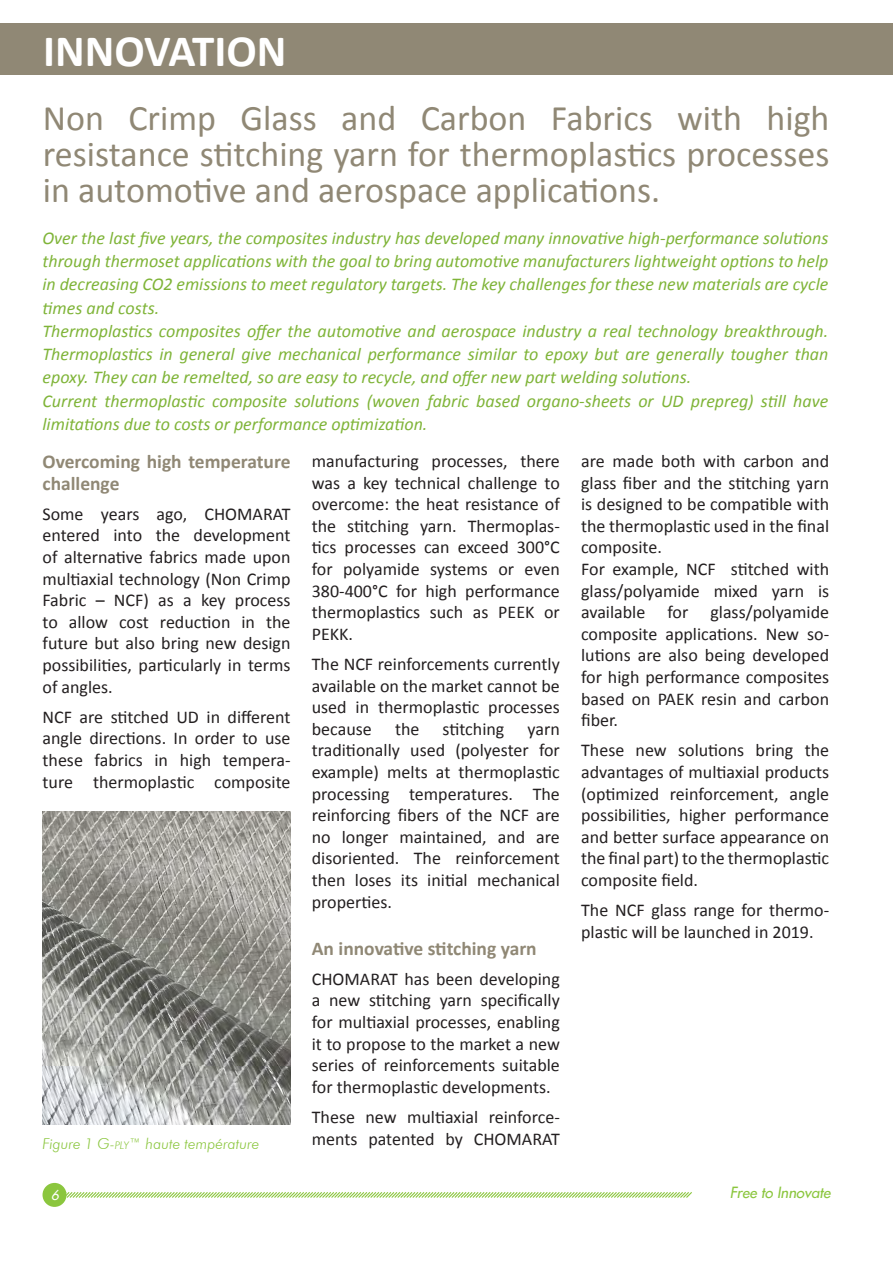
<style>
.page{position:relative;width:893px;height:1263px;background:#fff}
.page>*{position:absolute;margin:0;border:0;box-sizing:border-box;transform-origin:0 0}
.t1{font:700 45px "Calibri";color:#fff}
.t2{font:36px/36px "Calibri";color:#908875;text-align:justify}
.t3{font:700 19.5px/21.6px "Calibri";color:#908875}
.t4{font:18px/21.6px "Calibri";color:#231f20;text-align:justify}
.t5{font:italic 18px/23.2px "Calibri";color:#7fb438;text-align:justify}
.Legende{font:italic 300 15px "Futura BT";color:#8bc63e}
.t6{font:italic 15px "Futura 2";color:#8bc63e}
.t7{font:italic 13.5px "Futura 2";color:#fff}
.s1{font-style:inherit}
.s2{font-size:10.5px}
</style>
<div class="page">
<svg style="left:67px;top:1192px;width:625px;height:6px;background:#c9e4a6"></svg>
<div style="left:43px;top:1183px;width:24px;height:24px;background:#8bc63e;border-radius:50%"></div>
<div style="left:0;top:23px;width:893px;height:51px;background:#908875"></div>
<img style="left:43px;top:812px;width:248px;height:312px">
<p class="t1" style="left:43px;top:22px;width:245px">INNOVATION</p>
<p class="t2" style="left:43px;top:101px;width:788px">Non Crimp Glass and Carbon Fabrics with high resistance stitching yarn for thermoplastics processes in automotive and aerospace applications.</p>
<p class="t5" style="left:43px;top:226px;width:787px">Over the last five years, the composites industry has developed many innovative high‑performance solutions through thermoset applications with the goal to bring automotive manufacturers lightweight options to help in decreasing CO2 emissions to meet regulatory targets. The key challenges for these new materials are cycle times and costs.</p>
<p class="t5" style="left:43px;top:319px;width:787px">Thermoplastics composites offer the automotive and aerospace industry a real technology breakthrough.<br>Thermoplastics in general give mechanical performance similar to epoxy but are generally tougher than epoxy. They can be remelted, so are easy to recycle, and offer new part welding solutions.</p>
<p class="t5" style="left:43px;top:388px;width:787px">Current thermoplastic composite solutions (woven fabric based organo-sheets or UD prepreg) still have limitations due to costs or performance optimization.</p>
<p class="t3" style="left:43px;top:451px;width:250px">Overcoming high temperature challenge</p>
<p class="t4" style="left:43px;top:503px;width:250px">Some years ago, CHOMARAT entered into the development of alternative fabrics made upon multiaxial technology (Non Crimp Fabric – NCF) as a key process to allow cost reduction in the future but also bring new design possibilities, particularly in terms of angles.</p>
<p class="t4" style="left:43px;top:706px;width:250px">NCF are stitched UD in different angle directions. In order to use these fabrics in high tempera&shy;ture thermoplastic composite</p>
<p class="Legende" style="left:43px;top:1135px;width:218px">Figure 1 <span class="s1">G-</span><span class="s2">ply</span>™ haute température</p>
<p class="t4" style="left:312px;top:450px;width:250px">manufacturing processes, there was a key technical challenge to overcome: the heat resistance of the stitching yarn. Thermoplas&shy;tics processes can exceed 300°C for polyamide systems or even 380‑400°C for high performance thermoplastics such as PEEK or PEKK.</p>
<p class="t4" style="left:312px;top:653px;width:250px">The NCF reinforcements currently available on the market cannot be used in thermoplastic processes because</p>
<p class="t4" style="left:395px;top:718px;width:26px">the</p>
<p class="t4" style="left:443px;top:718px;width:63px">stitching</p>
<p class="t4" style="left:312px;top:718px;width:250px;text-indent:216px">yarn traditionally used (polyester for example) melts at thermoplastic processing temperatures. The reinforcing fibers of the NCF are no longer maintained, and are disoriented. The reinforcement then loses its initial mechanical properties.</p>
<p class="t3" style="left:312px;top:937px;width:226px">An innovative stitching yarn</p>
<p class="t4" style="left:312px;top:968px;width:250px">CHOMARAT has been developing a new stitching yarn specifically for multiaxial processes, enabling it to propose to the market a new series of reinforcements suitable for thermoplastic developments.</p>
<p class="t4" style="left:312px;top:1106px;width:250px">These new multiaxial reinforce&shy;ments patented by CHOMARAT</p>
<p class="t4" style="left:581px;top:450px;width:250px">are made both with carbon and glass fiber and the stitching yarn is designed to be compatible with the thermoplastic used in the final composite.</p>
<p class="t4" style="left:581px;top:558px;width:250px">For example, NCF stitched with glass/polyamide mixed yarn is available for glass/polyamide composite applications. New so&shy;lutions are also being developed for high performance composites based on PAEK resin and carbon fiber.</p>
<p class="t4" style="left:581px;top:740px;width:250px">These new solutions bring the advantages of multiaxial products (optimized reinforcement, angle possibilities, higher performance and better surface appearance on the final part) to the thermoplastic composite field.</p>
<p class="t4" style="left:581px;top:899px;width:250px">The NCF glass range for thermo&shy;plastic will be launched in 2019.</p>
<p class="t7" style="left:51px;top:1186px;width:9px">6</p>
<p class="t6" style="left:730px;top:1183px;width:102px">Free to Innovate</p>
</div>
